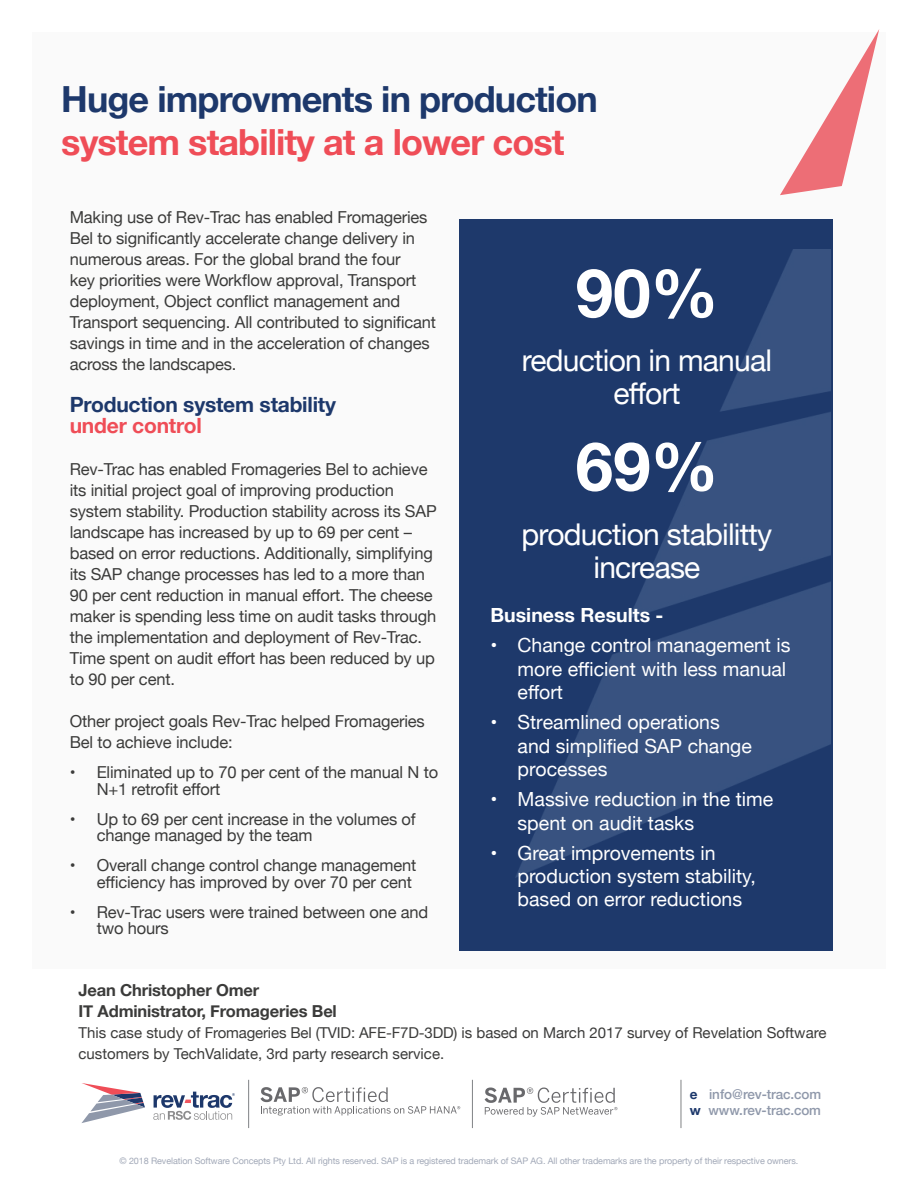
<style>
.page{position:relative;width:918px;height:1188px;background:#fff}
.page>*{position:absolute;margin:0;border:0;box-sizing:border-box;transform-origin:0 0}
.t1{font:700 67.5px "Helvetica Neue";color:#fff}
.t2{font:700 36px/43.2px "Helvetica Neue";letter-spacing:-.025em;color:#1d386b}
.t3{font:30px/33px "Helvetica Neue";letter-spacing:-.025em;color:#fff;text-align:center}
.Body_Copy_Bec{font:700 21px/21px "Helvetica Neue";letter-spacing:-.01em;color:#1d386b}
.t4{font:19.5px/23.4px "Helvetica Neue";color:#fff}
.t5{font:700 19.5px "Helvetica Neue";color:#fff}
.Body_Copy_Bec-2{font:16.5px/21px "Helvetica Neue";letter-spacing:-.01em;color:#3b3b3a}
.Body_Copy_Bec-3{font:700 16.5px/21px "Helvetica Neue";letter-spacing:-.01em;color:#3b3b3a}
.Body_Copy_Bec-4{font:15px/21px "Helvetica Neue";color:#3b3b3a}
.t6{font:500 13.5px/16.2px "Helvetica Neue";letter-spacing:-.01em;color:#8f98aa}
.t7{font:9px "Helvetica Neue";letter-spacing:-.01em;color:#a2a9b8}
.s1{color:#ef4d57}
.s2{font-weight:700;color:#1d386b}
</style>
<div class="page">
<div style="left:32px;top:32px;width:854px;height:937px;background:#fafafa"></div>
<svg style="left:81px;top:1083px;width:64px;height:40px"></svg>
<svg style="left:153px;top:1092px;width:82px;height:28px"></svg>
<hr style="left:248px;top:1080px;width:1px;height:48px;background:#808285">
<svg style="left:260px;top:1087px;width:200px;height:28px"></svg>
<svg style="left:485px;top:1087px;width:132px;height:30px"></svg>
<hr style="left:472px;top:1080px;width:1px;height:48px;background:#808285">
<hr style="left:681px;top:1080px;width:1px;height:48px;background:#808285">
<svg style="left:780px;top:29px;width:99px;height:166px"></svg>
<div style="left:459px;top:219px;width:374px;height:731px;background:#1e396b"></div>
<img style="left:516px;top:249px;width:314px;height:629px">
<h3 class="t2" style="left:61px;top:78px;width:538px">Huge improvments in production <span class="s1">system stability at a lower cost</span></h3>
<p class="Body_Copy_Bec-2" style="left:70px;top:208px;width:368px">Making use of Rev-Trac has enabled Fromageries Bel to significantly accelerate change delivery in numerous areas. For the global brand the four<br>key priorities were Workflow approval, Transport deployment, Object conflict management and Transport sequencing. All contributed to significant savings in time and in the acceleration of changes across the landscapes.</p>
<p class="Body_Copy_Bec" style="left:70px;top:395px;width:268px">Production system stability <span class="s1">under control</span></p>
<p class="Body_Copy_Bec-2" style="left:70px;top:460px;width:369px">Rev-Trac has enabled Fromageries Bel to achieve its initial project goal of improving production system stability. Production stability across its SAP landscape has increased by up to 69 per cent – based on error reductions. Additionally, simplifying its SAP change processes has led to a more than 90 per cent reduction in manual effort. The cheese maker is spending less time on audit tasks through the implementation and deployment of Rev-Trac.<br>Time spent on audit effort has been reduced by up to 90 per cent.</p>
<p class="Body_Copy_Bec-2" style="left:70px;top:712px;width:357px">Other project goals Rev-Trac helped Fromageries<br>Bel to achieve include:</p>
<p class="Body_Copy_Bec-2" style="left:97px;top:765px;width:343px;line-height:16.5px;text-indent:-27px">• Eliminated up to 70 per cent of the manual N to<br>N+1 retrofit effort</p>
<p class="Body_Copy_Bec-2" style="left:97px;top:811px;width:321px;line-height:16.5px;text-indent:-27px">• Up to 69 per cent increase in the volumes of change managed by the team</p>
<p class="Body_Copy_Bec-2" style="left:70px;top:858px;width:348px;line-height:16.5px;text-align:right">• Overall change control change management efficiency has improved by over 70 per cent</p>
<p class="Body_Copy_Bec-2" style="left:97px;top:904px;width:333px;line-height:16.5px;text-indent:-27px">• Rev-Trac users were trained between one and two hours</p>
<p class="t1" style="left:576px;top:240px;width:144px">90%</p>
<p class="t3" style="left:522px;top:346px;width:252px">reduction in manual effort</p>
<p class="t1" style="left:576px;top:414px;width:144px">69%</p>
<p class="t3" style="left:522px;top:519px;width:252px">production stabilitty increase</p>
<p class="t5" style="left:491px;top:600px;width:174px">Business Results -</p>
<p class="t4" style="left:518px;top:635px;width:275px;text-indent:-27px">• Change control management is more efficient with less manual effort</p>
<p class="t4" style="left:518px;top:712px;width:236px;text-indent:-27px">• Streamlined operations and simplified SAP change processes</p>
<p class="t4" style="left:518px;top:789px;width:257px;text-indent:-27px">• Massive reduction in the time spent on audit tasks</p>
<p class="t4" style="left:518px;top:842px;width:240px;text-indent:-27px">• Great improvements in production system stability, based on error reductions</p>
<p class="Body_Copy_Bec-3" style="left:79px;top:980px;width:260px">Jean Christopher Omer<br>IT Administrator, Fromageries Bel</p>
<p class="Body_Copy_Bec-4" style="left:79px;top:1023px;width:749px">This case study of Fromageries Bel (TVID: AFE-F7D-3DD) is based on March 2017 survey of Revelation Software customers by TechValidate, 3rd party research service.</p>
<p class="t6" style="left:690px;top:1085px;width:133px"><span class="s2">e</span> info@rev-trac.com <span class="s2">w</span> www.rev-trac.com</p>
<p class="t7" style="left:120px;top:1154px;width:680px">© 2018 Revelation Software Concepts Pty Ltd. All rights reserved. SAP is a registered trademark of SAP AG. All other trademarks are the property of their respective owners.</p>
</div>
